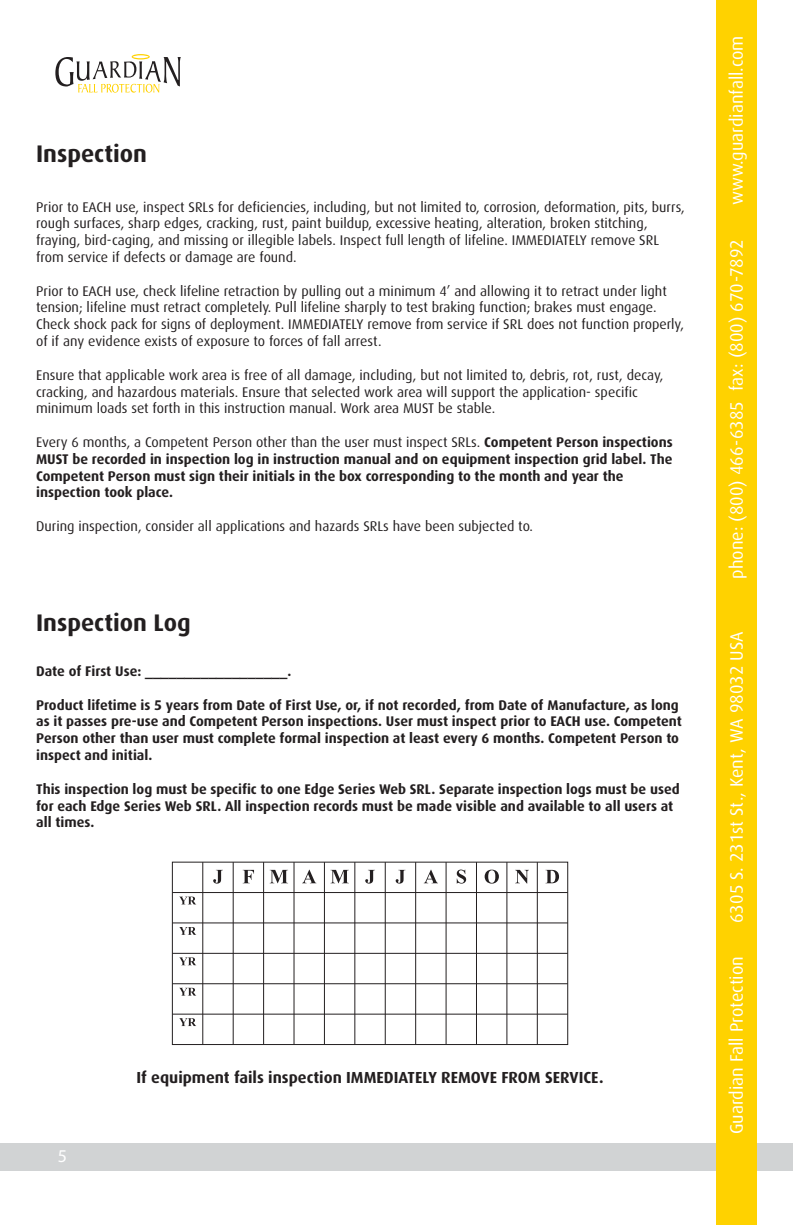
<style>
.page{position:relative;width:793px;height:1225px;background:#fff}
.page>*{position:absolute;margin:0;border:0;box-sizing:border-box;transform-origin:0 0}
.t1{font:700 24px "Dax";color:#231f20}
.t2{font:18px "Dax";color:#fff}
.t3{font:18px "Myriad Pro";color:#fff}
.t4{font:700 16px "Dax";color:#231f20}
.t5{font:14px/16.8px "Dax";color:#231f20}
.t6{font:700 14px/16.8px "Dax";color:#231f20}
.s1{font-weight:400}
</style>
<div class="page">
<div style="left:0;top:1143px;width:792px;height:27px;background:#d1d3d4"></div>
<div style="left:715px;top:0;width:41px;height:1224px;background:#ffd200"></div>
<svg style="left:55px;top:54px;width:126px;height:39px"></svg>
<hr style="left:202px;top:861px;width:1px;height:183px;background:#231f20">
<hr style="left:233px;top:861px;width:1px;height:183px;background:#231f20">
<hr style="left:263px;top:861px;width:1px;height:183px;background:#231f20">
<hr style="left:293px;top:861px;width:1px;height:183px;background:#231f20">
<hr style="left:324px;top:861px;width:1px;height:183px;background:#231f20">
<hr style="left:354px;top:861px;width:1px;height:183px;background:#231f20">
<hr style="left:384px;top:861px;width:1px;height:183px;background:#231f20">
<hr style="left:172px;top:1013px;width:395px;height:1px;background:#231f20">
<hr style="left:172px;top:983px;width:395px;height:1px;background:#231f20">
<hr style="left:172px;top:952px;width:395px;height:1px;background:#231f20">
<hr style="left:172px;top:922px;width:395px;height:1px;background:#231f20">
<hr style="left:172px;top:892px;width:395px;height:1px;background:#231f20">
<hr style="left:415px;top:861px;width:1px;height:183px;background:#231f20">
<hr style="left:445px;top:861px;width:1px;height:183px;background:#231f20">
<hr style="left:476px;top:861px;width:1px;height:183px;background:#231f20">
<hr style="left:506px;top:861px;width:1px;height:183px;background:#231f20">
<hr style="left:536px;top:861px;width:1px;height:183px;background:#231f20">
<svg style="left:213px;top:869px;width:10px;height:14px"></svg>
<svg style="left:242px;top:869px;width:12px;height:14px"></svg>
<svg style="left:269px;top:869px;width:19px;height:14px"></svg>
<svg style="left:424px;top:869px;width:13px;height:14px"></svg>
<svg style="left:302px;top:869px;width:14px;height:14px"></svg>
<svg style="left:395px;top:869px;width:10px;height:14px"></svg>
<svg style="left:330px;top:869px;width:18px;height:14px"></svg>
<svg style="left:365px;top:869px;width:10px;height:14px"></svg>
<svg style="left:456px;top:869px;width:10px;height:14px"></svg>
<svg style="left:484px;top:869px;width:14px;height:14px"></svg>
<svg style="left:515px;top:869px;width:13px;height:14px"></svg>
<svg style="left:545px;top:869px;width:13px;height:14px"></svg>
<svg style="left:179px;top:896px;width:17px;height:8px"></svg>
<svg style="left:179px;top:927px;width:17px;height:7px"></svg>
<svg style="left:179px;top:957px;width:16px;height:7px"></svg>
<svg style="left:179px;top:987px;width:17px;height:8px"></svg>
<svg style="left:179px;top:1018px;width:16px;height:7px"></svg>
<div style="left:172px;top:861px;width:396px;height:183px;border:1px solid #231f20"></div>
<h1 class="t1" style="left:36px;top:140px;width:112px">Inspection</h1>
<p class="t5" style="left:36px;top:198px;width:649px">Prior to EACH use, inspect SRLs for deficiencies, including, but not limited to, corrosion, deformation, pits, burrs, rough surfaces, sharp edges, cracking, rust, paint buildup, excessive heating, alteration, broken stitching, fraying, bird-caging, and missing or illegible labels. Inspect full length of lifeline. IMMEDIATELY remove SRL from service if defects or damage are found.</p>
<p class="t5" style="left:36px;top:282px;width:649px">Prior to EACH use, check lifeline retraction by pulling out a minimum 4’ and allowing it to retract under light tension; lifeline must retract completely. Pull lifeline sharply to test braking function; brakes must engage.<br>Check shock pack for signs of deployment. IMMEDIATELY remove from service if SRL does not function properly, of if any evidence exists of exposure to forces of fall arrest.</p>
<p class="t5" style="left:36px;top:366px;width:628px">Ensure that applicable work area is free of all damage, including, but not limited to, debris, rot, rust, decay, cracking, and hazardous materials. Ensure that selected work area will support the application- specific minimum loads set forth in this instruction manual. Work area MUST be stable.</p>
<p class="t6" style="left:36px;top:433px;width:637px"><span class="s1">Every 6 months, a Competent Person other than the user must inspect SRLs.</span> Competent Person inspections MUST be recorded in inspection log in instruction manual and on equipment inspection grid label. The Competent Person must sign their initials in the box corresponding to the month and year the inspection took place.</p>
<p class="t5" style="left:36px;top:518px;width:498px">During inspection, consider all applications and hazards SRLs have been subjected to.</p>
<h1 class="t1" style="left:36px;top:608px;width:156px">Inspection Log</h1>
<p class="t6" style="left:36px;top:662px;width:256px">Date of First Use: __________________.</p>
<p class="t6" style="left:36px;top:696px;width:646px">Product lifetime is 5 years from Date of First Use, or, if not recorded, from Date of Manufacture, as long as it passes pre-use and Competent Person inspections. User must inspect prior to EACH use. Competent Person other than user must complete formal inspection at least every 6 months. Competent Person to inspect and initial.</p>
<p class="t6" style="left:36px;top:780px;width:644px">This inspection log must be specific to one Edge Series Web SRL. Separate inspection logs must be used for each Edge Series Web SRL. All inspection records must be made visible and available to all users at all times.</p>
<p class="t3" style="left:58px;top:1144px;width:11px">5</p>
<p class="t4" style="left:136px;top:1068px;width:468px">If equipment fails inspection IMMEDIATELY REMOVE FROM SERVICE.</p>
<p class="t2" style="left:726px;top:205px;width:171px;rotate:-90deg">www.guardianfall.com</p>
<p class="t2" style="left:726px;top:578px;width:341px;rotate:-90deg">phone: (800) 466-6385 fax: (800) 670-7892</p>
<p class="t2" style="left:726px;top:922px;width:293px;rotate:-90deg">6305 S. 231st St., Kent, WA 98032 USA</p>
<p class="t2" style="left:726px;top:1134px;width:179px;rotate:-90deg">Guardian Fall Protection</p>
</div>
